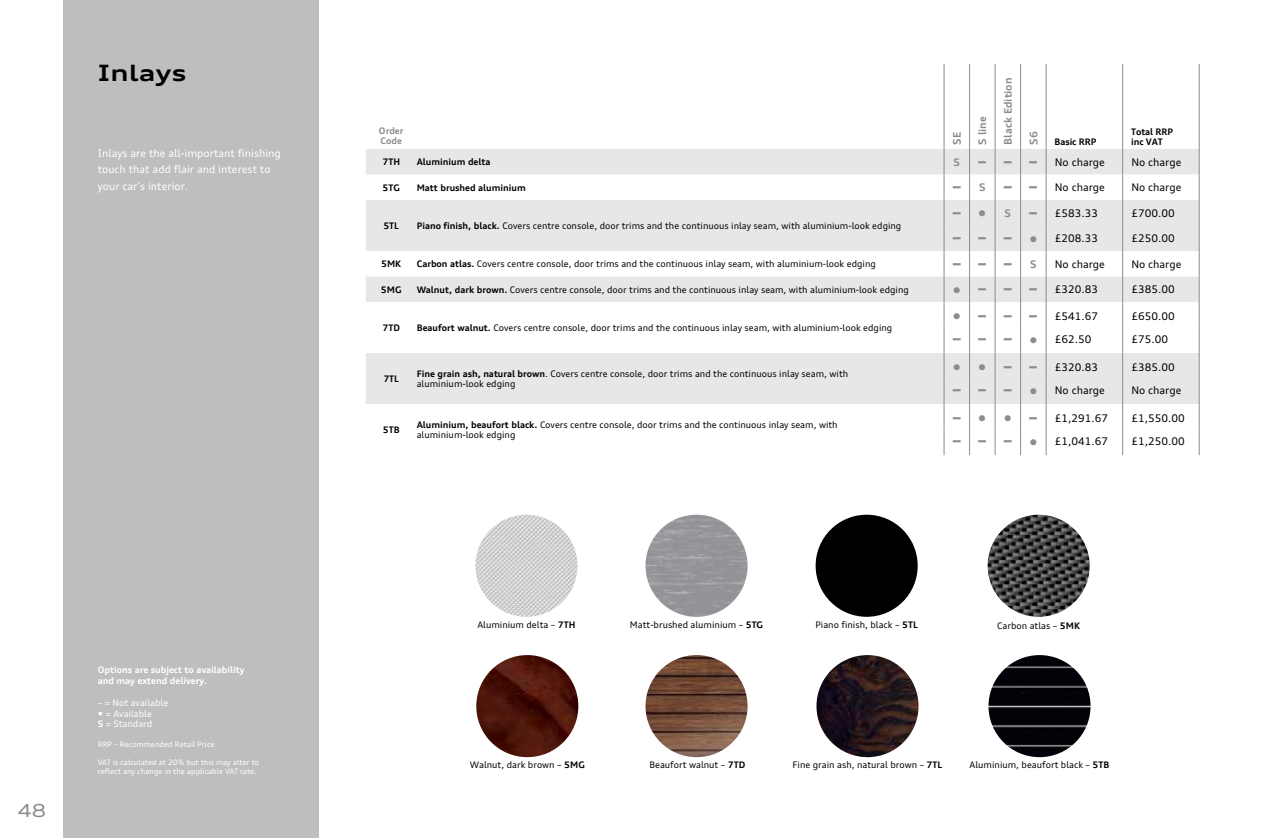
<style>
.page{position:relative;width:1263px;height:838px;background:#fff}
.page>*{position:absolute;margin:0;border:0;box-sizing:border-box;transform-origin:0 0}
.t1{font:expanded 22.5px "Audi Type";color:#8a8c8e}
.t2{font:700 expanded 22.5px "Audi Type";letter-spacing:.02em;color:#000}
.t3{font:expanded 18px "Audi Type";color:#8a8c8e}
.t4{font:10.5px "Audi Type";color:#000}
.t5{font:10.5px/16.5px "Audi Type";color:#fff}
.t6{font:700 10.5px "Audi Type";color:#8a8c8e}
.t7{font:9px/10.8px "Audi Type";color:#000}
.t8{font:700 9px/10.1px "Audi Type";color:#000}
.t9{font:700 9px/10.8px "Audi Type";color:#fff}
.t10{font:9px/10.8px "Audi Type";color:#fff}
.t11{font:700 9px/10.8px "Audi Type";color:#8a8c8e}
.t12{font:7.5px/9px "Audi Type";color:#fff}
.t13{font:6px "Webdings";color:#8a8c8e}
.s1{font-family:"Charcoal CY"}
.s2{font-weight:700}
.s3{font-weight:700;color:#8a8c8e}
.s4{font-stretch:expanded;font-size:22.5px;color:#8a8c8e}
.s5{font-weight:700;font-stretch:normal;font-size:10.5px}
.s6{font-style:inherit}
</style>
<div class="page">
<div style="left:64px;top:0;width:255px;height:838px;background:#bcbec0"></div>
<svg style="left:366px;top:149px;width:833px;height:255px;fill:#e6e7e8"></svg>
<hr style="left:944px;top:64px;width:1px;height:85px;background:#8a8c8e">
<hr style="left:969px;top:64px;width:1px;height:85px;background:#8a8c8e">
<hr style="left:995px;top:64px;width:1px;height:85px;background:#8a8c8e">
<hr style="left:1020px;top:64px;width:1px;height:85px;background:#8a8c8e">
<hr style="left:1046px;top:64px;width:1px;height:85px;background:#8a8c8e">
<hr style="left:1122px;top:64px;width:1px;height:85px;background:#8a8c8e">
<hr style="left:1199px;top:64px;width:1px;height:85px;background:#8a8c8e">
<svg style="left:944px;top:149px;width:1px;height:306px"></svg>
<svg style="left:969px;top:149px;width:1px;height:306px"></svg>
<svg style="left:995px;top:149px;width:1px;height:306px"></svg>
<svg style="left:1020px;top:149px;width:1px;height:306px"></svg>
<svg style="left:1046px;top:149px;width:1px;height:306px"></svg>
<svg style="left:1122px;top:149px;width:1px;height:306px"></svg>
<svg style="left:1199px;top:149px;width:1px;height:306px"></svg>
<img style="left:476px;top:655px;width:102px;height:102px;border-radius:51px">
<img style="left:988px;top:514px;width:102px;height:103px;border-radius:51px">
<img style="left:816px;top:655px;width:102px;height:102px;border-radius:51px">
<img style="left:475px;top:514px;width:102px;height:103px;border-radius:51px">
<img style="left:645px;top:514px;width:102px;height:103px;border-radius:51px">
<div style="left:816px;top:514px;width:102px;height:103px;background:#000;border-radius:51px"></div>
<img style="left:645px;top:655px;width:102px;height:102px;border-radius:51px">
<img style="left:988px;top:655px;width:102px;height:102px;border-radius:51px">
<h1 class="t2" style="left:98px;top:57px;width:90px">Inlays</h1>
<p class="t5" style="left:98px;top:145px;width:185px">Inlays are the all-important finishing touch that add flair and interest to your car’s interior.</p>
<h2 class="t3" style="left:17px;top:798px;width:30px">48</h2>
<p class="t9" style="left:98px;top:664px;width:148px">Options are subject to availability and may extend delivery.</p>
<p class="t10" style="left:98px;top:697px;width:72px">– = Not available</p>
<p class="t10" style="left:98px;top:708px;width:56px"><span class="s1">•</span> = Available<br><span class="s2">S</span> = Standard</p>
<p class="t12" style="left:98px;top:740px;width:121px">RRP – Recommended Retail Price.</p>
<p class="t12" style="left:98px;top:758px;width:163px">VAT is calculated at 20% but this may alter to reflect any change in the applicable VAT rate.</p>
<p class="t11" style="left:379px;top:125px;width:26px">Order<br>Code</p>
<p class="t6" style="left:950px;top:145px;width:14px;rotate:-90deg">SE</p>
<p class="t6" style="left:976px;top:145px;width:30px;rotate:-90deg">S line</p>
<p class="t6" style="left:1001px;top:145px;width:68px;rotate:-90deg">Black Edition</p>
<p class="t6" style="left:1027px;top:145px;width:15px;rotate:-90deg">S6</p>
<p class="t8" style="left:1054px;top:136px;width:43px">Basic RRP</p>
<p class="t8" style="left:1131px;top:126px;width:43px">Total RRP inc VAT</p>
<p class="t8" style="left:382px;top:157px;width:19px">7TH</p>
<p class="t8" style="left:417px;top:157px;width:75px">Aluminium delta</p>
<p class="t4" style="left:953px;top:155px;width:153px"><span class="s3">S</span> <span class="s4">- - -</span> No charge</p>
<p class="t4" style="left:1131px;top:155px;width:52px">No charge</p>
<p class="t8" style="left:382px;top:182px;width:19px">5TG</p>
<p class="t8" style="left:417px;top:182px;width:111px">Matt brushed aluminium</p>
<p class="t4" style="left:951px;top:181px;width:155px"><span class="s4">-</span> <span class="s3">S</span> <span class="s4">- -</span> No charge</p>
<p class="t4" style="left:1131px;top:181px;width:52px">No charge</p>
<p class="t8" style="left:383px;top:220px;width:17px">5TL</p>
<p class="t7" style="left:417px;top:220px;width:486px"><span class="s2">Piano finish, black.</span> Covers centre console, door trims and the continuous inlay seam, with aluminium-look edging</p>
<h1 class="t1" style="left:951px;top:196px;width:12px">-</h1>
<p class="t4" style="left:979px;top:206px;width:120px"><sup>■</sup> <span class="s3">S</span> <span class="s4">-</span> £583.33</p>
<p class="t4" style="left:1131px;top:206px;width:45px">£700.00</p>
<h1 class="t1" style="left:951px;top:222px;width:63px">---</h1>
<p class="t4" style="left:1030px;top:232px;width:69px"><sup>■</sup> £208.33</p>
<p class="t4" style="left:1131px;top:232px;width:45px">£250.00</p>
<p class="t8" style="left:381px;top:259px;width:22px">5MK</p>
<p class="t7" style="left:417px;top:258px;width:461px"><span class="s2">Carbon atlas.</span> Covers centre console, door trims and the continuous inlay seam, with aluminium-look edging</p>
<h1 class="t1" style="left:951px;top:247px;width:87px">- - - <span class="s5">S</span></h1>
<p class="t4" style="left:1055px;top:257px;width:52px">No charge</p>
<p class="t4" style="left:1131px;top:257px;width:52px">No charge</p>
<p class="t8" style="left:381px;top:284px;width:22px">5MG</p>
<p class="t7" style="left:417px;top:284px;width:494px"><span class="s2">Walnut, dark brown.</span> Covers centre console, door trims and the continuous inlay seam, with aluminium-look edging</p>
<p class="t4" style="left:954px;top:283px;width:146px"><sup>■</sup> <span class="s4">- - -</span> £320.83</p>
<p class="t4" style="left:1131px;top:283px;width:45px">£385.00</p>
<p class="t8" style="left:382px;top:322px;width:19px">7TD</p>
<p class="t7" style="left:417px;top:322px;width:477px"><span class="s2">Beaufort walnut.</span> Covers centre console, door trims and the continuous inlay seam, with aluminium-look edging</p>
<p class="t4" style="left:954px;top:309px;width:146px"><sup>■</sup> <span class="s4">- - -</span> £541.67</p>
<p class="t4" style="left:1131px;top:309px;width:45px">£650.00</p>
<h1 class="t1" style="left:951px;top:323px;width:63px">---</h1>
<p class="t4" style="left:1030px;top:333px;width:63px"><sup>■</sup> £62.50</p>
<p class="t4" style="left:1131px;top:333px;width:38px">£75.00</p>
<p class="t8" style="left:383px;top:373px;width:17px">7TL</p>
<p class="t7" style="left:417px;top:368px;width:433px"><span class="s2">Fine grain ash, natural brown</span>. Covers centre console, door trims and the continuous inlay seam, with aluminium-look edging</p>
<p class="t8" style="left:383px;top:424px;width:18px">5TB</p>
<p class="t7" style="left:417px;top:419px;width:422px"><span class="s2">Aluminium, beaufort black.</span> Covers centre console, door trims and the continuous inlay seam, with aluminium-look edging</p>
<p class="t13" style="left:954px;top:364px;width:7px">■</p>
<p class="t4" style="left:979px;top:360px;width:120px"><sup>■</sup> <span class="s4">- -</span> £320.83</p>
<p class="t4" style="left:1131px;top:360px;width:45px">£385.00</p>
<h1 class="t1" style="left:951px;top:374px;width:63px">---</h1>
<p class="t4" style="left:1030px;top:384px;width:76px"><sup>■</sup> No charge</p>
<p class="t4" style="left:1131px;top:384px;width:52px">No charge</p>
<h1 class="t1" style="left:951px;top:402px;width:12px">-</h1>
<p class="t13" style="left:979px;top:415px;width:7px">■</p>
<p class="t4" style="left:1005px;top:411px;width:105px"><sup>■</sup> <span class="s4">-</span> £1,291.67</p>
<p class="t4" style="left:1131px;top:411px;width:55px">£1,550.00</p>
<h1 class="t1" style="left:951px;top:425px;width:63px">- - -</h1>
<p class="t4" style="left:1030px;top:435px;width:79px"><sup>■</sup> £1,041.67</p>
<p class="t4" style="left:1131px;top:435px;width:55px">£1,250.00</p>
<p class="t7" style="left:477px;top:619px;width:100px">Aluminium delta – <span class="s2">7TH</span></p>
<p class="t7" style="left:630px;top:619px;width:135px">Matt-brushed aluminium – <span class="s2">5TG</span></p>
<p class="t7" style="left:815px;top:619px;width:104px">Piano finish, black – <span class="s2">5TL</span></p>
<p class="t7" style="left:997px;top:620px;width:84px">Carbon atlas – <span class="s2">5MK</span></p>
<p class="t7" style="left:470px;top:759px;width:117px">Walnut, dark brown <span class="s6">–</span> <span class="s2">5MG</span></p>
<p class="t7" style="left:649px;top:759px;width:97px">Beaufort walnut – <span class="s2">7TD</span></p>
<p class="t7" style="left:969px;top:759px;width:141px">Aluminium, beaufort black – <span class="s2">5TB</span></p>
<p class="t7" style="left:793px;top:759px;width:151px">Fine grain ash, natural brown – <span class="s2">7TL</span></p>
</div>
